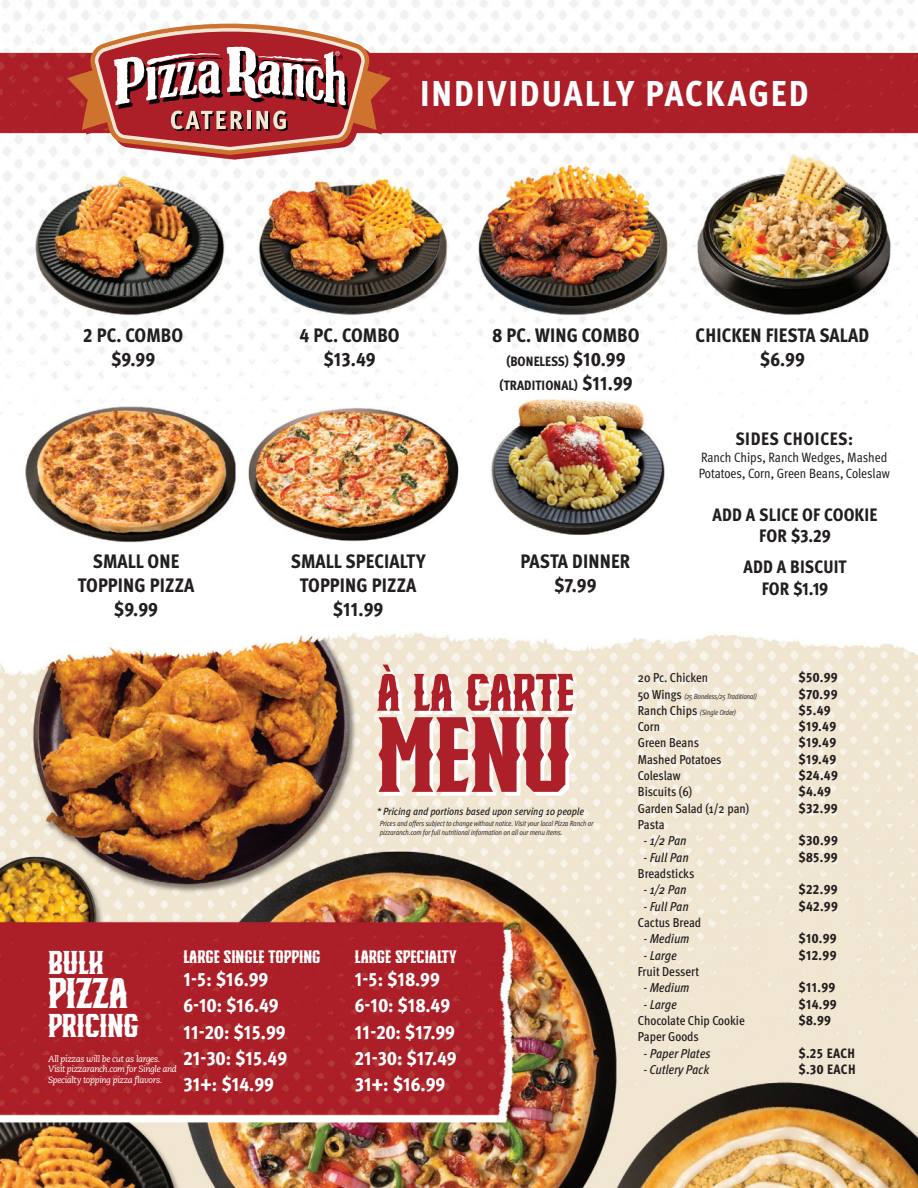
<style>
.page{position:relative;width:918px;height:1188px;background:#fff}
.page>*{position:absolute;margin:0;border:0;box-sizing:border-box;transform-origin:0 0}
.t1{font:900 106.5px "Knucklehead Deco";color:#ad1f29}
.t2{font:900 52.65px "Knucklehead Deco";letter-spacing:-.005em;color:#ad1f29}
.t3{font:900 42.9px "Knucklehead Deco";letter-spacing:-.01em;color:#fff}
.t4{font:800 condensed 36px "Meta Pro";letter-spacing:.05em;color:#fff}
.t5{font:900 33px "Knucklehead Deco";color:#fff}
.t6{font:800 condensed 19.5px/24px "Meta Pro";letter-spacing:.005em;color:#231f20;text-align:center}
.t7{font:800 condensed 19.5px/26.4px "Meta Pro";color:#fff}
.t8{font:800 condensed 18px/21.6px "Meta Pro";letter-spacing:.01em;color:#231f20;text-align:center}
.t9{font:900 18px "Knucklehead Deco";color:#fff}
.t10{font:800 condensed 18px "Meta Pro";letter-spacing:.03em;color:#231f20}
.t11{font:800 condensed 13.65px "Meta Pro";letter-spacing:.025em;color:#231f20}
.t12{font:condensed 13.5px/16.2px "Meta Pro";letter-spacing:-.005em;color:#231f20}
.t13{font:800 condensed 13.5px/24px "Meta Pro";letter-spacing:.01em;color:#231f20;text-align:center}
.t14{font:500 condensed 12.9px "Meta Pro";letter-spacing:-.005em;color:#231f20}
.t15{font:italic 500 condensed 12.9px "Meta Pro";color:#231f20}
.t16{font:italic 500 condensed 10.5px "Meta Pro";color:#231f20}
.t17{font:italic 9px/10.8px "Caecilia";letter-spacing:-.04em;color:#fff}
.t18{font:italic condensed 7.5px/9px "Meta Pro";letter-spacing:-.02em;color:#231f20}
.s1{font-size:19.5px}
.s2{font-weight:500;font-style:normal;font-size:12.9px}
</style>
<div class="page">
<img style="left:0;top:0;width:918px;height:1188px">
<div style="left:427px;top:85px;width:385px;height:25px;background:#ad1f29"></div>
<svg style="left:72px;top:28px;width:324px;height:131px"></svg>
<svg style="left:67px;top:24px;width:324px;height:131px"></svg>
<img style="left:478px;top:392px;width:194px;height:147px">
<div style="left:52px;top:954px;width:90px;height:86px;background:#ad1f29"></div>
<svg style="left:381px;top:668px;width:196px;height:128px"></svg>
<h3 class="t4" style="left:420px;top:65px;width:390px">INDIVIDUALLY PACKAGED</h3>
<h3 class="t6" style="left:83px;top:322px;width:101px">2 PC. COMBO $9.99</h3>
<h3 class="t6" style="left:299px;top:322px;width:102px">4 PC. COMBO $13.49</h3>
<h3 class="t6" style="left:492px;top:322px;width:149px">8 PC. WING COMBO</h3>
<h3 class="t13" style="left:499px;top:349px;width:135px">(BONELESS) <span class="s1">$10.99 </span>(TRADITIONAL) <span class="s1">$11.99</span></h3>
<h3 class="t6" style="left:78px;top:549px;width:118px">SMALL ONE<br>TOPPING PIZZA $9.99</h3>
<h3 class="t6" style="left:291px;top:549px;width:136px">SMALL SPECIALTY<br>TOPPING PIZZA $11.99</h3>
<h3 class="t6" style="left:520px;top:549px;width:111px">PASTA DINNER $7.99</h3>
<h3 class="t6" style="left:696px;top:322px;width:175px">CHICKEN FIESTA SALAD $6.99</h3>
<h3 class="t10" style="left:736px;top:425px;width:119px">SIDES CHOICES:</h3>
<h3 class="t12" style="left:699px;top:448px;width:193px">Ranch Chips, Ranch Wedges, Mashed<br>Potatoes, Corn, Green Beans, Coleslaw</h3>
<h3 class="t8" style="left:713px;top:503px;width:166px">ADD A SLICE OF COOKIE<br>FOR $3.29</h3>
<h3 class="t8" style="left:743px;top:555px;width:105px">ADD A BISCUIT<br>FOR $1.19</h3>
<h2 class="t2" style="left:377px;top:664px;width:199px">À LA CARTE</h2>
<h1 class="t1" style="left:377px;top:698px;width:196px">MENU</h1>
<h3 class="t16" style="left:377px;top:803px;width:209px">* Pricing and portions based upon serving 10 people</h3>
<p class="t18" style="left:380px;top:818px;width:215px">Prices and offers subject to change without notice. Visit your local Pizza Ranch or pizzaranch.com for full nutritional information on all our menu items.</p>
<h3 class="t9" style="left:183px;top:947px;width:139px">LARGE SINGLE TOPPING</h3>
<h3 class="t7" style="left:183px;top:965px;width:105px">1-5: $16.99<br>6-10: $16.49<br>11-20: $15.99<br>21-30: $15.49<br>31+: $14.99</h3>
<h3 class="t5" style="left:48px;top:945px;width:58px">BULK</h3>
<h3 class="t3" style="left:48px;top:971px;width:82px">PIZZA</h3>
<h3 class="t5" style="left:48px;top:1008px;width:92px">PRICING</h3>
<p class="t17" style="left:48px;top:1053px;width:130px">All pizzas will be cut as larges.<br>Visit pizzaranch.com for Single and<br>Specialty topping pizza flavors.</p>
<h3 class="t9" style="left:355px;top:947px;width:103px">LARGE SPECIALTY</h3>
<h3 class="t7" style="left:355px;top:965px;width:103px">1-5: $18.99<br>6-10: $18.49<br>11-20: $17.99<br>21-30: $17.49<br>31+: $16.99</h3>
<h3 class="t14" style="left:638px;top:668px;width:72px">20 Pc. Chicken</h3>
<h3 class="t11" style="left:798px;top:667px;width:41px">$50.99</h3>
<p class="t18" style="left:638px;top:691px;width:120px"><span class="s2">50 Wings</span> (25 Boneless/25 Traditional)</p>
<h3 class="t11" style="left:798px;top:683px;width:41px">$70.99</h3>
<p class="t18" style="left:638px;top:707px;width:99px"><span class="s2">Ranch Chips</span> (Single Order)</p>
<h3 class="t11" style="left:798px;top:700px;width:34px">$5.49</h3>
<h3 class="t14" style="left:638px;top:717px;width:24px">Corn</h3>
<h3 class="t11" style="left:798px;top:716px;width:39px">$19.49</h3>
<h3 class="t14" style="left:638px;top:733px;width:63px">Green Beans</h3>
<h3 class="t11" style="left:798px;top:732px;width:39px">$19.49</h3>
<h3 class="t14" style="left:638px;top:750px;width:85px">Mashed Potatoes</h3>
<h3 class="t11" style="left:798px;top:749px;width:39px">$19.49</h3>
<h3 class="t14" style="left:638px;top:766px;width:44px">Coleslaw</h3>
<h3 class="t11" style="left:798px;top:765px;width:41px">$24.49</h3>
<h3 class="t14" style="left:638px;top:782px;width:56px">Biscuits (6)</h3>
<h3 class="t11" style="left:798px;top:781px;width:34px">$4.49</h3>
<h3 class="t14" style="left:638px;top:799px;width:113px">Garden Salad (1/2 pan)</h3>
<h3 class="t11" style="left:798px;top:798px;width:41px">$32.99</h3>
<h3 class="t14" style="left:638px;top:815px;width:28px">Pasta</h3>
<h3 class="t15" style="left:643px;top:831px;width:45px">- 1/2 Pan</h3>
<h3 class="t11" style="left:798px;top:830px;width:41px">$30.99</h3>
<h3 class="t15" style="left:643px;top:848px;width:47px">- Full Pan</h3>
<h3 class="t11" style="left:798px;top:846px;width:41px">$85.99</h3>
<h3 class="t14" style="left:638px;top:864px;width:58px">Breadsticks</h3>
<h3 class="t15" style="left:643px;top:880px;width:45px">- 1/2 Pan</h3>
<h3 class="t11" style="left:798px;top:879px;width:41px">$22.99</h3>
<h3 class="t15" style="left:643px;top:897px;width:47px">- Full Pan</h3>
<h3 class="t11" style="left:798px;top:895px;width:41px">$42.99</h3>
<h3 class="t14" style="left:638px;top:913px;width:65px">Cactus Bread</h3>
<h3 class="t15" style="left:643px;top:929px;width:48px">- Medium</h3>
<h3 class="t11" style="left:798px;top:928px;width:40px">$10.99</h3>
<h3 class="t15" style="left:643px;top:946px;width:35px">- Large</h3>
<h3 class="t11" style="left:798px;top:944px;width:40px">$12.99</h3>
<h3 class="t14" style="left:638px;top:962px;width:63px">Fruit Dessert</h3>
<h3 class="t15" style="left:643px;top:978px;width:48px">- Medium</h3>
<h3 class="t11" style="left:798px;top:977px;width:38px">$11.99</h3>
<h3 class="t15" style="left:643px;top:994px;width:35px">- Large</h3>
<h3 class="t11" style="left:798px;top:993px;width:40px">$14.99</h3>
<h3 class="t14" style="left:638px;top:1011px;width:108px">Chocolate Chip Cookie</h3>
<h3 class="t11" style="left:798px;top:1010px;width:34px">$8.99</h3>
<h3 class="t14" style="left:638px;top:1027px;width:63px">Paper Goods</h3>
<h3 class="t15" style="left:643px;top:1043px;width:69px">- Paper Plates</h3>
<h3 class="t11" style="left:798px;top:1042px;width:58px">$.25 EACH</h3>
<h3 class="t15" style="left:643px;top:1060px;width:67px">- Cutlery Pack</h3>
<h3 class="t11" style="left:798px;top:1059px;width:59px">$.30 EACH</h3>
</div>
